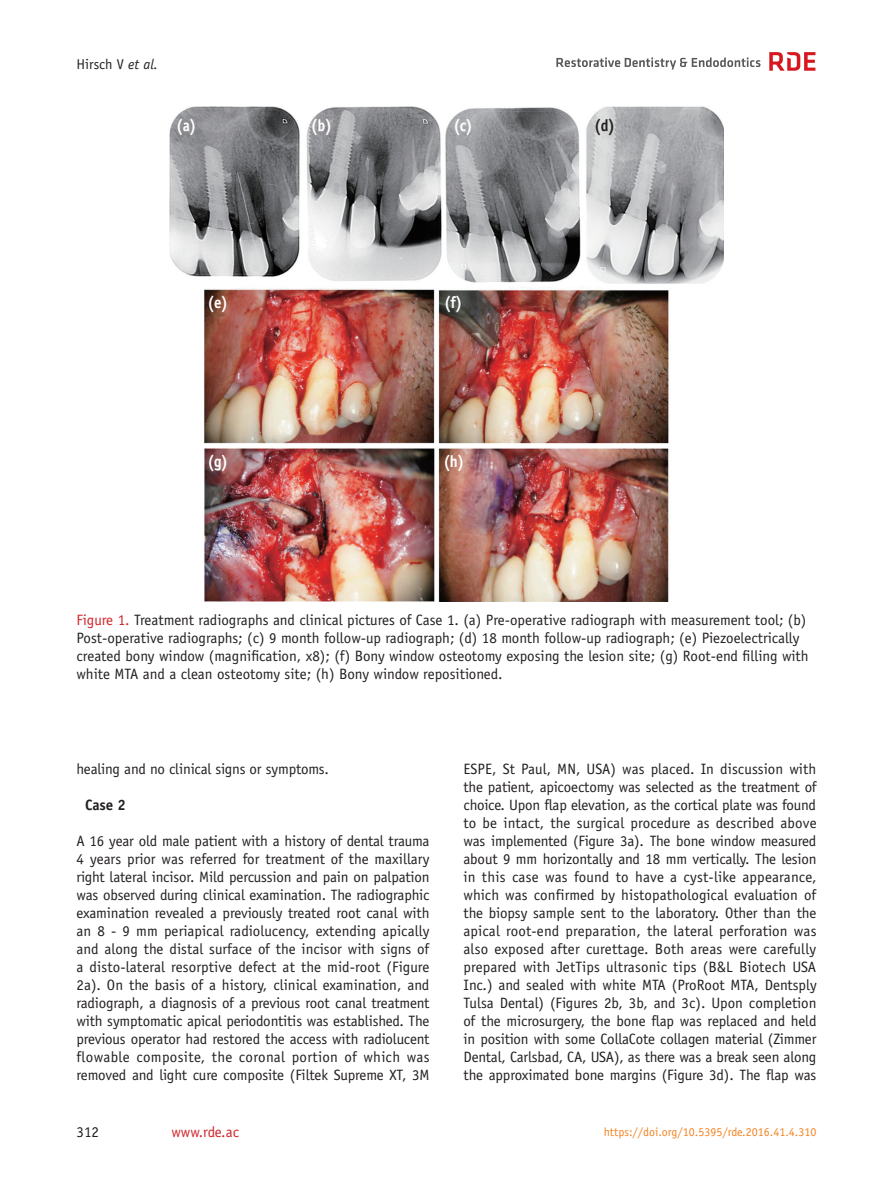
<style>
.page{position:relative;width:893px;height:1191px;background:#fff}
.page>*{position:absolute;margin:0;border:0;box-sizing:border-box;transform-origin:0 0}
.t1{font:700 16.5px "Officina Sans Std";color:#fff;scale:.9 1}
.t2{font:700 16.5px "Officina Sans Std";color:#231f20;scale:.9 1}
.t3{font:15px/18px "Officina Sans Std";color:#231f20;text-align:justify}
.t4{font:15px "Officina Sans Std";color:#d1232a}
.t5{font:700 15px "Officina Sans Std";color:#231f20}
.t6{font:14.25px "Officina Sans Std";color:#231f20}
.t7{font:12px "Officina Sans Std";color:#f58220}
.s1{font-style:italic}
.s2{color:#d1232a}
</style>
<div class="page">
<svg style="left:556px;top:57px;width:204px;height:13px"></svg>
<svg style="left:769px;top:52px;width:46px;height:19px"></svg>
<img style="left:169px;top:106px;width:555px;height:495px">
<p class="t6" style="left:77px;top:55px;width:83px">Hirsch V <span class="s1">et al.</span></p>
<p class="t1" style="left:176px;top:115px;width:24px">(a)</p>
<p class="t1" style="left:311px;top:115px;width:25px">(b)</p>
<p class="t1" style="left:453px;top:115px;width:23px">(c)</p>
<p class="t2" style="left:594px;top:115px;width:25px">(d)</p>
<p class="t1" style="left:207px;top:292px;width:24px">(e)</p>
<p class="t1" style="left:444px;top:292px;width:22px">(f)</p>
<p class="t1" style="left:207px;top:451px;width:24px">(g)</p>
<p class="t1" style="left:443px;top:451px;width:25px">(h)</p>
<p class="t3" style="left:77px;top:610px;width:734px;text-align:left"><span class="s2">Figure 1.</span> Treatment radiographs and clinical pictures of Case 1. (a) Pre-operative radiograph with measurement tool; (b)<br>Post-operative radiographs; (c) 9 month follow-up radiograph; (d) 18 month follow-up radiograph; (e) Piezoelectrically created bony window (magnification, x8); (f) Bony window osteotomy exposing the lesion site; (g) Root-end filling with white MTA and a clean osteotomy site; (h) Bony window repositioned.</p>
<p class="t3" style="left:77px;top:760px;width:254px">healing and no clinical signs or symptoms.</p>
<p class="t5" style="left:85px;top:795px;width:42px">Case 2</p>
<p class="t3" style="left:77px;top:832px;width:355px">A 16 year old male patient with a history of dental trauma 4 years prior was referred for treatment of the maxillary right lateral incisor. Mild percussion and pain on palpation was observed during clinical examination. The radiographic examination revealed a previously treated root canal with an 8 - 9 mm periapical radiolucency, extending apically and along the distal surface of the incisor with signs of a disto-lateral resorptive defect at the mid-root (Figure 2a). On the basis of a history, clinical examination, and radiograph, a diagnosis of a previous root canal treatment with symptomatic apical periodontitis was established. The previous operator had restored the access with radiolucent flowable composite, the coronal portion of which was removed and light cure composite (Filtek Supreme XT, 3M</p>
<p class="t3" style="left:77px;top:1122px;width:24px">312</p>
<p class="t4" style="left:172px;top:1122px;width:69px">www.rde.ac</p>
<p class="t3" style="left:463px;top:760px;width:355px">ESPE, St Paul, MN, USA) was placed. In discussion with the patient, apicoectomy was selected as the treatment of choice. Upon flap elevation, as the cortical plate was found to be intact, the surgical procedure as described above was implemented (Figure 3a). The bone window measured about 9 mm horizontally and 18 mm vertically. The lesion in this case was found to have a cyst-like appearance, which was confirmed by histopathological evaluation of the biopsy sample sent to the laboratory. Other than the apical root-end preparation, the lateral perforation was also exposed after curettage. Both areas were carefully prepared with JetTips ultrasonic tips (B&amp;L Biotech USA Inc.) and sealed with white MTA (ProRoot MTA, Dentsply Tulsa Dental) (Figures 2b, 3b, and 3c). Upon completion of the microsurgery, the bone flap was replaced and held in position with some CollaCote collagen material (Zimmer Dental, Carlsbad, CA, USA), as there was a break seen along the approximated bone margins (Figure 3d). The flap was</p>
<p class="t7" style="left:604px;top:1124px;width:214px">https://doi.org/10.5395/rde.2016.41.4.310</p>
</div>
